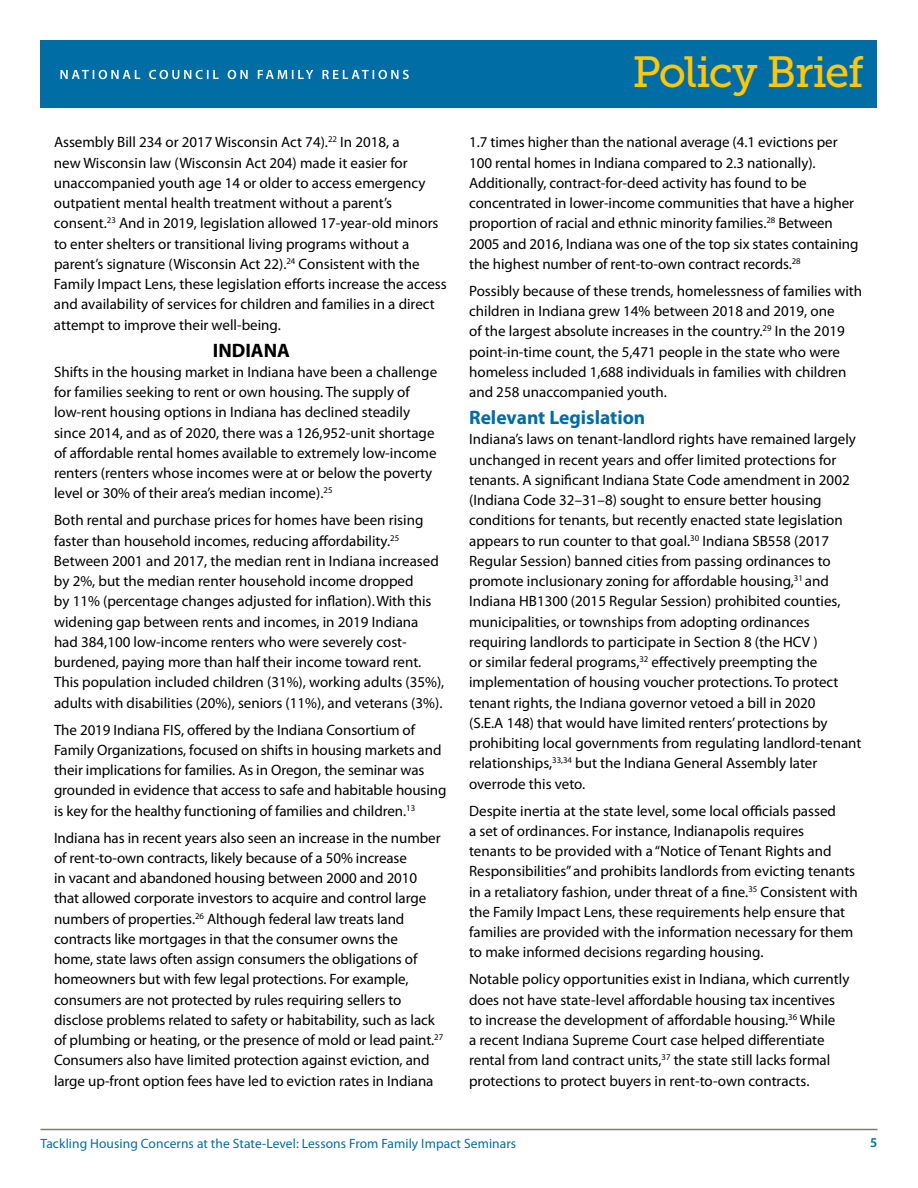
<style>
.page{position:relative;width:918px;height:1188px;background:#fff}
.page>*{position:absolute;margin:0;border:0;box-sizing:border-box;transform-origin:0 0}
.t1{font:43.5px "Museo Slab 500";letter-spacing:-.04em;color:#ffc709}
.t2{font:700 19.5px "Myriad Pro";color:#006ea4}
.t3{font:700 19.5px "Myriad Pro";color:#000}
.t4{font:15px/20.2px "Myriad Pro";color:#000}
.t5{font:13.5px "Myriad Pro";letter-spacing:.005em;color:#006ea4}
.t6{font:600 13.5px "Myriad Pro";color:#006ea4}
</style>
<div class="page">
<hr style="left:40px;top:1129px;width:838px;height:1px;background:#827c72">
<div style="left:40px;top:40px;width:838px;height:68px;background:#006ea4"></div>
<svg style="left:60px;top:70px;width:349px;height:9px"></svg>
<p class="t4" style="left:54px;top:132px;width:394px">Assembly Bill 234 or 2017 Wisconsin Act 74).<sup>22</sup> In 2018, a<br>new Wisconsin law (Wisconsin Act 204) made it easier for unaccompanied youth age 14 or older to access emergency outpatient mental health treatment without a parent’s consent.<sup>23</sup> And in 2019, legislation allowed 17-year-old minors to enter shelters or transitional living programs without a parent’s signature (Wisconsin Act 22).<sup>24</sup> Consistent with the Family Impact Lens, these legislation efforts increase the access and availability of services for children and families in a direct attempt to improve their well-being.</p>
<h2 class="t3" style="left:213px;top:337px;width:79px">INDIANA</h2>
<p class="t4" style="left:54px;top:361px;width:385px">Shifts in the housing market in Indiana have been a challenge for families seeking to rent or own housing. The supply of low-rent housing options in Indiana has declined steadily since 2014, and as of 2020, there was a 126,952-unit shortage of affordable rental homes available to extremely low-income renters (renters whose incomes were at or below the poverty level or 30% of their area’s median income).<sup>25</sup></p>
<p class="t4" style="left:54px;top:510px;width:392px">Both rental and purchase prices for homes have been rising faster than household incomes, reducing affordability.<sup>25<br></sup>Between 2001 and 2017, the median rent in Indiana increased by 2%, but the median renter household income dropped<br>by 11% (percentage changes adjusted for inflation).With this widening gap between rents and incomes, in 2019 Indiana had 384,100 low-income renters who were severely cost&shy;burdened, paying more than half their income toward rent.<br>This population included children (31%), working adults (35%), adults with disabilities (20%), seniors (11%), and veterans (3%).</p>
<p class="t4" style="left:54px;top:719px;width:394px">The 2019 Indiana FIS, offered by the Indiana Consortium of Family Organizations, focused on shifts in housing markets and their implications for families. As in Oregon, the seminar was grounded in evidence that access to safe and habitable housing is key for the healthy functioning of families and children.<sup>13</sup></p>
<p class="t4" style="left:54px;top:827px;width:391px">Indiana has in recent years also seen an increase in the number of rent-to-own contracts, likely because of a 50% increase<br>in vacant and abandoned housing between 2000 and 2010 that allowed corporate investors to acquire and control large numbers of properties.<sup>26</sup> Although federal law treats land contracts like mortgages in that the consumer owns the<br>home, state laws often assign consumers the obligations of homeowners but with few legal protections. For example, consumers are not protected by rules requiring sellers to disclose problems related to safety or habitability, such as lack of plumbing or heating, or the presence of mold or lead paint.<sup>27<br></sup>Consumers also have limited protection against eviction, and large up-front option fees have led to eviction rates in Indiana</p>
<h1 class="t1" style="left:633px;top:47px;width:233px">Policy Brief</h1>
<p class="t4" style="left:469px;top:132px;width:391px">1.7 times higher than the national average (4.1 evictions per 100 rental homes in Indiana compared to 2.3 nationally).<br>Additionally, contract-for-deed activity has found to be concentrated in lower-income communities that have a higher proportion of racial and ethnic minority families.<sup>28</sup> Between 2005 and 2016, Indiana was one of the top six states containing the highest number of rent-to-own contract records.<sup>28</sup></p>
<p class="t4" style="left:469px;top:280px;width:395px">Possibly because of these trends, homelessness of families with children in Indiana grew 14% between 2018 and 2019, one<br>of the largest absolute increases in the country.<sup>29</sup> In the 2019 point-in-time count, the 5,471 people in the state who were homeless included 1,688 individuals in families with children and 258 unaccompanied youth.</p>
<h2 class="t2" style="left:469px;top:405px;width:178px">Relevant Legislation</h2>
<p class="t4" style="left:469px;top:429px;width:394px">Indiana’s laws on tenant-landlord rights have remained largely unchanged in recent years and offer limited protections for tenants. A significant Indiana State Code amendment in 2002 (Indiana Code 32–31–8) sought to ensure better housing conditions for tenants, but recently enacted state legislation appears to run counter to that goal.<sup>30</sup> Indiana SB558 (2017<br>Regular Session) banned cities from passing ordinances to promote inclusionary zoning for affordable housing,<sup>31</sup> and Indiana HB1300 (2015 Regular Session) prohibited counties, municipalities, or townships from adopting ordinances requiring landlords to participate in Section 8 (the HCV )<br>or similar federal programs,<sup>32</sup> effectively preempting the implementation of housing voucher protections. To protect tenant rights, the Indiana governor vetoed a bill in 2020<br>(S.E.A 148) that would have limited renters’ protections by prohibiting local governments from regulating landlord-tenant relationships,<sup>33,34</sup> but the Indiana General Assembly later overrode this veto.</p>
<p class="t4" style="left:469px;top:800px;width:390px">Despite inertia at the state level, some local officials passed<br>a set of ordinances. For instance, Indianapolis requires<br>tenants to be provided with a “Notice of Tenant Rights and Responsibilities” and prohibits landlords from evicting tenants in a retaliatory fashion, under threat of a fine.<sup>35</sup> Consistent with the Family Impact Lens, these requirements help ensure that families are provided with the information necessary for them to make informed decisions regarding housing.</p>
<p class="t4" style="left:469px;top:969px;width:382px">Notable policy opportunities exist in Indiana, which currently does not have state-level affordable housing tax incentives to increase the development of affordable housing.<sup>36</sup> While<br>a recent Indiana Supreme Court case helped differentiate rental from land contract units,<sup>37</sup> the state still lacks formal protections to protect buyers in rent-to-own contracts.</p>
<p class="t5" style="left:40px;top:1136px;width:477px">Tackling Housing Concerns at the State-Level: Lessons From Family Impact Seminars</p>
<p class="t6" style="left:870px;top:1134px;width:9px">5</p>
</div>
